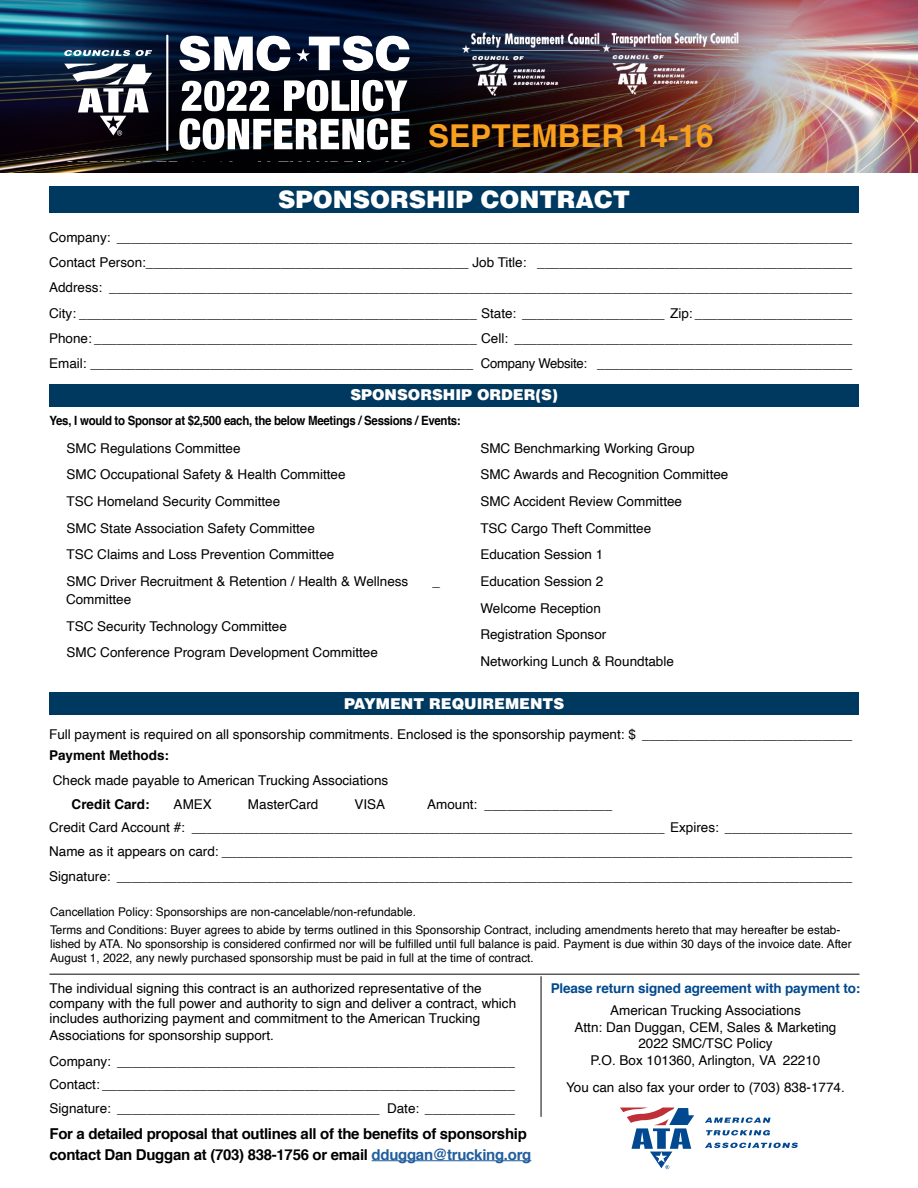
<style>
.page{position:relative;width:918px;height:1188px;background:#fff}
.page>*{position:absolute;margin:0;border:0;box-sizing:border-box;transform-origin:0 0}
.t1{font:700 31.5px "Helvetica";color:#f99f1e}
.t2{font:900 24px "Helvetica";color:#fff}
.t3{font:700 15px/21px "Helvetica";letter-spacing:-.02em;color:#000}
.t4{font:900 15px "Helvetica";color:#fff}
.t5{font:13.5px/26.7px "Helvetica";color:#000}
.t6{font:700 13.5px "Helvetica";letter-spacing:-.01em;color:#00498f}
.t7{font:700 13.5px "Helvetica";color:#000}
.t8{font:700 12.75px "Helvetica";letter-spacing:-.025em;color:#000;scale:.9 1}
.t9{font:12px/17.7px "Helvetica";color:#000}
.s1{color:#215e9e}
</style>
<div class="page">
<div style="left:49px;top:186px;width:810px;height:27px;background:#00395f"></div>
<div style="left:49px;top:384px;width:810px;height:22px;background:#00395f"></div>
<div style="left:49px;top:692px;width:810px;height:23px;background:#00395f"></div>
<hr style="left:372px;top:1160px;width:159px;height:1px;background:#215e9e">
<hr style="left:50px;top:974px;width:810px;height:1px;background:#58595b">
<hr style="left:540px;top:976px;width:2px;height:141px;background:#58595b">
<img style="left:0;top:0;width:918px;height:173px">
<svg style="left:182px;top:81px;width:87px;height:30px"></svg>
<svg style="left:284px;top:80px;width:65px;height:31px"></svg>
<div style="left:352px;top:80px;width:7px;height:31px;background:#fff"></div>
<svg style="left:362px;top:80px;width:45px;height:31px"></svg>
<svg style="left:179px;top:118px;width:231px;height:32px"></svg>
<svg style="left:179px;top:36px;width:111px;height:35px"></svg>
<svg style="left:296px;top:36px;width:114px;height:35px"></svg>
<svg style="left:64px;top:50px;width:88px;height:6px"></svg>
<svg style="left:64px;top:64px;width:88px;height:71px"></svg>
<hr style="left:166px;top:35px;width:2px;height:116px;background:#fff">
<svg style="left:64px;top:161px;width:12px;height:1px"></svg>
<div style="left:426px;top:120px;width:302px;height:43px;background:#000;opacity:.52"></div>
<img style="left:462px;top:32px;width:277px;height:63px">
<svg style="left:705px;top:1143px;width:93px;height:5px"></svg>
<svg style="left:706px;top:1130px;width:64px;height:5px"></svg>
<svg style="left:705px;top:1117px;width:66px;height:6px"></svg>
<svg style="left:620px;top:1108px;width:74px;height:61px"></svg>
<h1 class="t1" style="left:428px;top:111px;width:287px">SEPTEMBER 14-16</h1>
<h2 class="t2" style="left:278px;top:183px;width:353px">SPONSORSHIP CONTRACT</h2>
<p class="t5" style="left:49px;top:225px;width:805px;line-height:25.2px;text-align:justify">Company: __________________________________________________________________________________________________ Contact Person:___________________________________________ Job Title: __________________________________________ Address: ___________________________________________________________________________________________________ City: _____________________________________________________ State: ___________________ Zip: _____________________ Phone: ___________________________________________________ Cell: _____________________________________________ Email: ___________________________________________________ Company Website: __________________________________</p>
<p class="t4" style="left:350px;top:385px;width:209px">SPONSORSHIP ORDER(S)</p>
<p class="t8" style="left:50px;top:410px;width:458px">Yes, I would to Sponsor at $2,500 each, the below Meetings / Sessions / Events:</p>
<p class="t5" style="left:67px;top:435px;width:343px">SMC Regulations Committee<br>SMC Occupational Safety &amp; Health Committee<br>TSC Homeland Security Committee<br>SMC State Association Safety Committee<br>TSC Claims and Loss Prevention Committee<br>SMC Driver Recruitment &amp; Retention / Health &amp; Wellness</p>
<p class="t5" style="left:66px;top:586px;width:313px">Committee<br>TSC Security Technology Committee<br>SMC Conference Program Development Committee</p>
<p class="t5" style="left:432px;top:568px;width:9px">_</p>
<p class="t5" style="left:480px;top:435px;width:250px">SMC Benchmarking Working Group<br>SMC Awards and Recognition Committee<br>SMC Accident Review Committee<br>TSC Cargo Theft Committee<br>Education Session 1<br>Education Session 2<br>Welcome Reception<br>Registration Sponsor<br>Networking Lunch &amp; Roundtable</p>
<p class="t4" style="left:344px;top:693px;width:222px">PAYMENT REQUIREMENTS</p>
<p class="t5" style="left:49px;top:721px;width:805px">Full payment is required on all sponsorship commitments. Enclosed is the sponsorship payment: $ ____________________________</p>
<p class="t7" style="left:49px;top:744px;width:122px">Payment Methods:</p>
<p class="t5" style="left:53px;top:767px;width:337px">Check made payable to American Trucking Associations</p>
<p class="t7" style="left:72px;top:793px;width:80px">Credit Card:</p>
<p class="t5" style="left:174px;top:791px;width:40px">AMEX</p>
<p class="t5" style="left:248px;top:791px;width:72px">MasterCard</p>
<p class="t5" style="left:354px;top:791px;width:32px">VISA</p>
<p class="t5" style="left:49px;top:793px;width:805px;line-height:23.7px;text-indent:378px">Amount: _________________<br>Credit Card Account #: _______________________________________________________________ Expires: _________________<br>Name as it appears on card: ____________________________________________________________________________________</p>
<p class="t5" style="left:49px;top:863px;width:805px">Signature: __________________________________________________________________________________________________</p>
<p class="t9" style="left:50px;top:903px;width:792px">Cancellation Policy: Sponsorships are non-cancelable/non-refundable.<br>Terms and Conditions: Buyer agrees to abide by terms outlined in this Sponsorship Contract, including amendments hereto that may hereafter be estab-</p>
<p class="t9" style="left:50px;top:937px;width:803px;line-height:14.2px">lished by ATA. No sponsorship is considered confirmed nor will be fulfilled until full balance is paid. Payment is due within 30 days of the invoice date. After<br>August 1, 2022, any newly purchased sponsorship must be paid in full at the time of contract.</p>
<p class="t5" style="left:50px;top:981px;width:468px;line-height:15px">The individual signing this contract is an authorized representative of the company with the full power and authority to sign and deliver a contract, which includes authorizing payment and commitment to the American Trucking</p>
<p class="t5" style="left:50px;top:1023px;width:467px;line-height:25.8px">Associations for sponsorship support.<br>Company: _____________________________________________________</p>
<p class="t5" style="left:50px;top:1073px;width:467px;line-height:23.7px">Contact: _______________________________________________________<br>Signature: ___________________________________ Date: ____________</p>
<p class="t3" style="left:50px;top:1123px;width:483px">For a detailed proposal that outlines all of the benefits of sponsorship contact Dan Duggan at (703) 838-1756 or email <span class="s1">dduggan@trucking.org</span></p>
<p class="t6" style="left:551px;top:978px;width:311px">Please return signed agreement with payment to:</p>
<p class="t5" style="left:575px;top:1003px;width:263px;line-height:16.5px;text-align:center">American Trucking Associations<br>Attn: Dan Duggan, CEM, Sales &amp; Marketing<br>2022 SMC/TSC Policy<br>P.O. Box 101360, Arlington, VA 22210</p>
<p class="t5" style="left:566px;top:1074px;width:280px">You can also fax your order to (703) 838-1774.</p>
</div>
